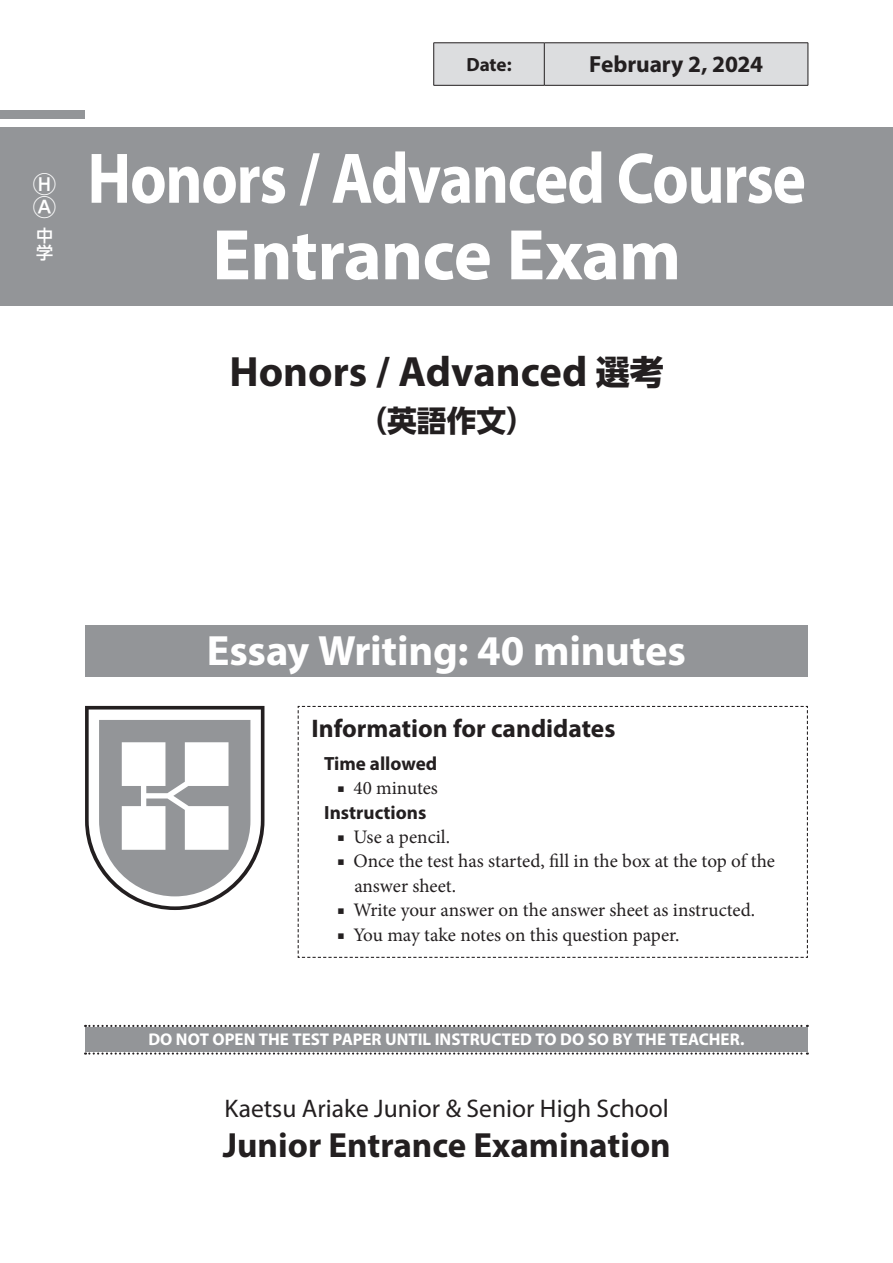
<style>
.page{position:relative;width:893px;height:1263px;background:#fff}
.page>*{position:absolute;margin:0;border:0;box-sizing:border-box;transform-origin:0 0}
.t1{font:700 72.3px/76.5px "Myriad Pro";letter-spacing:-.02em;color:#fff;text-align:center;scale:.88 1}
.t2{font:700 42.45px "Myriad Pro";letter-spacing:-.005em;color:#fff}
.t3{font:700 42.45px "Myriad Pro";color:#231f20}
.t4{font:700 35.1px "Myriad Pro";color:#231f20}
.t5{font:700 29.7px "UD Shin Go Pro";color:#231f20}
.t6{font:25.5px "Myriad Pro";color:#231f20}
.t7{font:700 25.5px "Myriad Pro";color:#231f20}
.t8{font:700 23.4px "Myriad Pro";letter-spacing:-.005em;color:#231f20}
.t9{font:500 23.4px/23.4px "UD Shin Go Pro";color:#fff}
.t10{font:19.2px/24.5px "Minion Pro";letter-spacing:-.005em;color:#231f20}
.t11{font:700 19.2px "Myriad Pro";color:#231f20}
.t12{font:700 16.95px "Myriad Pro";letter-spacing:-.005em;color:#fff}
.t13{font:500 16.95px/17px "UD Shin Go Pro";color:#fff}
.s1{font-family:"UD Shin Go Pro";font-size:34.05px}
</style>
<div class="page">
<div style="left:0;top:128px;width:893px;height:178px;background:#939598"></div>
<div style="left:0;top:111px;width:85px;height:8px;background:#939598"></div>
<div style="left:85px;top:625px;width:723px;height:51px;background:#939598"></div>
<svg style="left:85px;top:706px;width:179px;height:204px"></svg>
<div style="left:85px;top:1027px;width:723px;height:25px;background:#939598"></div>
<svg style="left:85px;top:1025px;width:723px;height:2px"></svg>
<svg style="left:85px;top:1052px;width:723px;height:2px"></svg>
<div style="left:434px;top:44px;width:374px;height:41px;background:#dcdddf"></div>
<hr style="left:433px;top:43px;width:111px;height:1px;background:#231f20">
<hr style="left:433px;top:43px;width:1px;height:42px;background:#231f20">
<hr style="left:544px;top:43px;width:264px;height:1px;background:#231f20">
<hr style="left:544px;top:43px;width:1px;height:42px;background:#231f20">
<hr style="left:808px;top:43px;width:1px;height:42px;background:#231f20">
<hr style="left:433px;top:85px;width:111px;height:1px;background:#231f20">
<hr style="left:544px;top:85px;width:264px;height:1px;background:#231f20">
<svg style="left:297px;top:705px;width:511px;height:253px"></svg>
<p class="t9" style="left:33px;top:171px;width:24px">Ⓗ<br>Ⓐ</p>
<p class="t13" style="left:36px;top:227px;width:18px">中学</p>
<p class="t11" style="left:466px;top:52px;width:47px">Date:</p>
<p class="t8" style="left:589px;top:49px;width:176px">February 2, 2024</p>
<h1 class="t1" style="left:87px;top:138px;width:818px">Honors / Advanced Course<br>Entrance Exam</h1>
<h2 class="t3" style="left:230px;top:344px;width:436px">Honors / Advanced <span class="s1">選考</span></h2>
<h3 class="t5" style="left:357px;top:397px;width:180px">（英語作文）</h3>
<h2 class="t2" style="left:207px;top:623px;width:480px">Essay Writing: 40 minutes</h2>
<h3 class="t7" style="left:311px;top:712px;width:306px">Information for candidates</h3>
<p class="t11" style="left:324px;top:751px;width:114px">Time allowed</p>
<p class="t10" style="left:337px;top:776px;width:102px">■ 40 minutes</p>
<p class="t11" style="left:324px;top:800px;width:104px">Instructions</p>
<p class="t10" style="left:337px;top:825px;width:115px">■ Use a pencil.</p>
<p class="t10" style="left:354px;top:849px;width:422px;text-indent:-17px">■ Once the test has started, fill in the box at the top of the answer sheet.</p>
<p class="t10" style="left:337px;top:898px;width:420px">■ Write your answer on the answer sheet as instructed.</p>
<p class="t10" style="left:337px;top:922px;width:344px">■ You may take notes on this question paper.</p>
<p class="t12" style="left:148px;top:1029px;width:598px">DO NOT OPEN THE TEST PAPER UNTIL INSTRUCTED TO DO SO BY THE TEACHER.</p>
<h3 class="t6" style="left:225px;top:1092px;width:446px">Kaetsu Ariake Junior &amp; Senior High School</h3>
<h3 class="t4" style="left:223px;top:1122px;width:450px">Junior Entrance Examination</h3>
</div>
